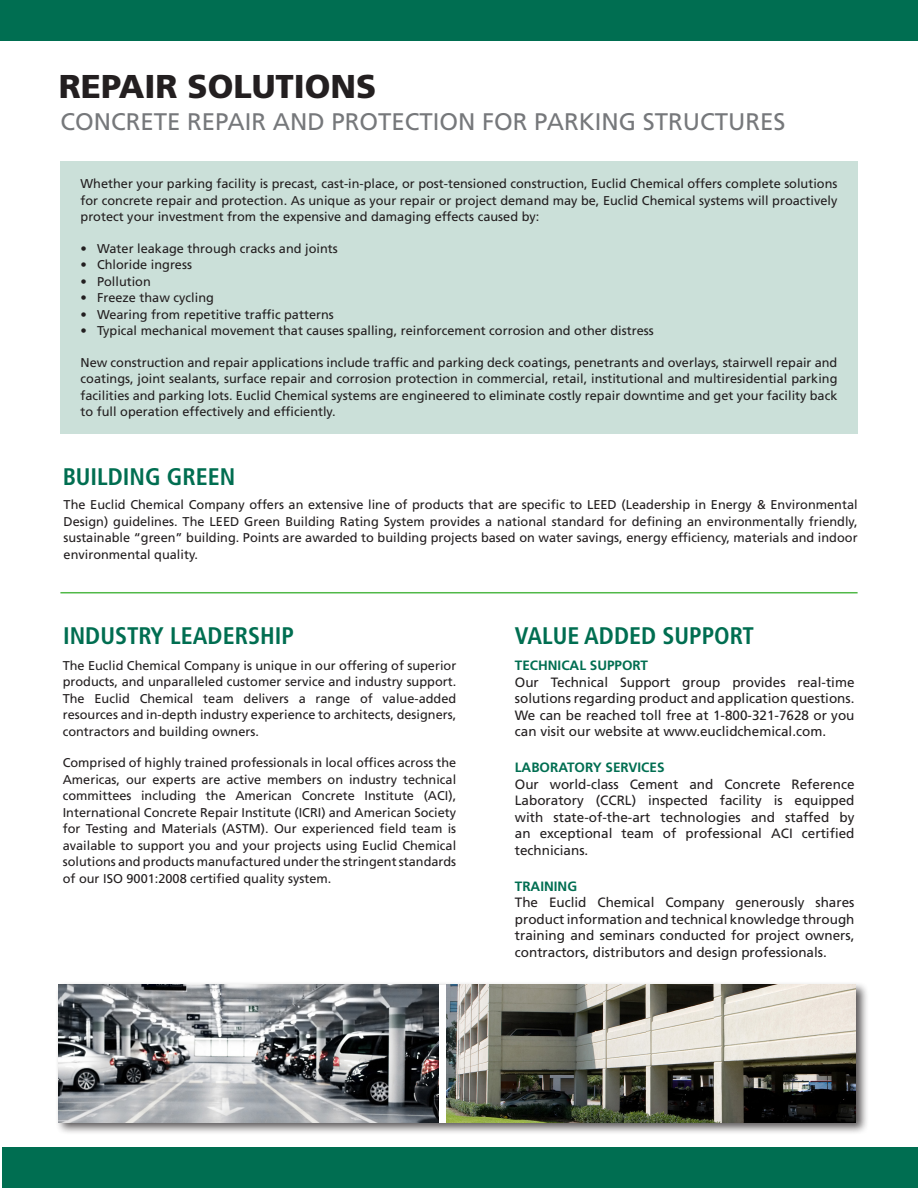
<style>
.page{position:relative;width:918px;height:1188px;background:#fff}
.page>*{position:absolute;margin:0;border:0;box-sizing:border-box;transform-origin:0 0}
.t1{font:900 33px "Frutiger LT Std";color:#231f20}
.t2{font:700 condensed 24px "Frutiger LT Std";color:#006e51}
.t3{font:24px "Frutiger LT Std";color:#76787b}
.t4{font:13.5px/16.5px "Frutiger LT Std";color:#231f20;text-align:justify}
.t5{font:700 13.5px "Frutiger LT Std";color:#006e51}
.t6{font:12.75px/16.5px "Frutiger LT Std";color:#231f20;text-align:justify}
</style>
<div class="page">
<div style="left:3px;top:1147px;width:915px;height:41px;background:#006e51"></div>
<div style="left:0;top:0;width:918px;height:40px;background:#006e51"></div>
<div style="left:60px;top:161px;width:798px;height:273px;background:#cbe0d9"></div>
<hr style="left:60px;top:592px;width:798px;height:1px;background:#51b948">
<div style="left:55px;top:981px;width:814px;height:154px;background:#231f20;opacity:.75"></div>
<img style="left:61px;top:985px;width:378px;height:137px">
<img style="left:446px;top:985px;width:410px;height:137px">
<p class="t1" style="left:59px;top:66px;width:319px">REPAIR SOLUTIONS</p>
<p class="t3" style="left:60px;top:108px;width:727px">CONCRETE REPAIR AND PROTECTION FOR PARKING STRUCTURES</p>
<p class="t6" style="left:81px;top:176px;width:758px">Whether your parking facility is precast, cast-in-place, or post-tensioned construction, Euclid Chemical offers complete solutions for concrete repair and protection. As unique as your repair or project demand may be, Euclid Chemical systems will proactively protect your investment from the expensive and damaging effects caused by:</p>
<p class="t6" style="left:81px;top:240px;width:259px">• Water leakage through cracks and joints</p>
<p class="t6" style="left:81px;top:257px;width:113px">• Chloride ingress</p>
<p class="t6" style="left:81px;top:273px;width:72px">• Pollution</p>
<p class="t6" style="left:81px;top:290px;width:135px">• Freeze thaw cycling</p>
<p class="t6" style="left:81px;top:306px;width:255px">• Wearing from repetitive traffic patterns</p>
<p class="t6" style="left:81px;top:323px;width:575px">• Typical mechanical movement that causes spalling, reinforcement corrosion and other distress</p>
<p class="t6" style="left:81px;top:354px;width:758px">New construction and repair applications include traffic and parking deck coatings, penetrants and overlays, stairwell repair and coatings, joint sealants, surface repair and corrosion protection in commercial, retail, institutional and multiresidential parking facilities and parking lots. Euclid Chemical systems are engineered to eliminate costly repair downtime and get your facility back to full operation effectively and efficiently.</p>
<p class="t2" style="left:63px;top:463px;width:174px">BUILDING GREEN</p>
<p class="t6" style="left:64px;top:497px;width:796px">The Euclid Chemical Company offers an extensive line of products that are specific to LEED (Leadership in Energy &amp; Environmental Design) guidelines. The LEED Green Building Rating System provides a national standard for defining an environmentally friendly, sustainable “green” building. Points are awarded to building projects based on water savings, energy efficiency, materials and indoor environmental quality.</p>
<p class="t2" style="left:63px;top:622px;width:232px">INDUSTRY LEADERSHIP</p>
<p class="t6" style="left:63px;top:657px;width:395px">The Euclid Chemical Company is unique in our offering of superior products, and unparalleled customer service and industry support.<br>The Euclid Chemical team delivers a range of value-added resources and in-depth industry experience to architects, designers, contractors and building owners.</p>
<p class="t6" style="left:63px;top:755px;width:395px">Comprised of highly trained professionals in local offices across the Americas, our experts are active members on industry technical committees including the American Concrete Institute (ACI), International Concrete Repair Institute (ICRI) and American Society for Testing and Materials (ASTM). Our experienced field team is available to support you and your projects using Euclid Chemical solutions and products manufactured under the stringent standards of our ISO 9001:2008 certified quality system.</p>
<p class="t2" style="left:515px;top:621px;width:241px">VALUE ADDED SUPPORT</p>
<p class="t5" style="left:515px;top:658px;width:135px">TECHNICAL SUPPORT</p>
<p class="t4" style="left:515px;top:674px;width:341px">Our Technical Support group provides real-time solutions regarding product and application questions.<br>We can be reached toll free at 1-800-321-7628 or you can visit our website at www.euclidchemical.com.</p>
<p class="t5" style="left:515px;top:760px;width:151px">LABORATORY SERVICES</p>
<p class="t4" style="left:515px;top:776px;width:341px">Our world-class Cement and Concrete Reference Laboratory (CCRL) inspected facility is equipped with state-of-the-art technologies and staffed by an exceptional team of professional ACI certified technicians.</p>
<p class="t5" style="left:515px;top:878px;width:64px">TRAINING</p>
<p class="t4" style="left:515px;top:895px;width:341px">The Euclid Chemical Company generously shares product information and technical knowledge through training and seminars conducted for project owners, contractors, distributors and design professionals.</p>
</div>
